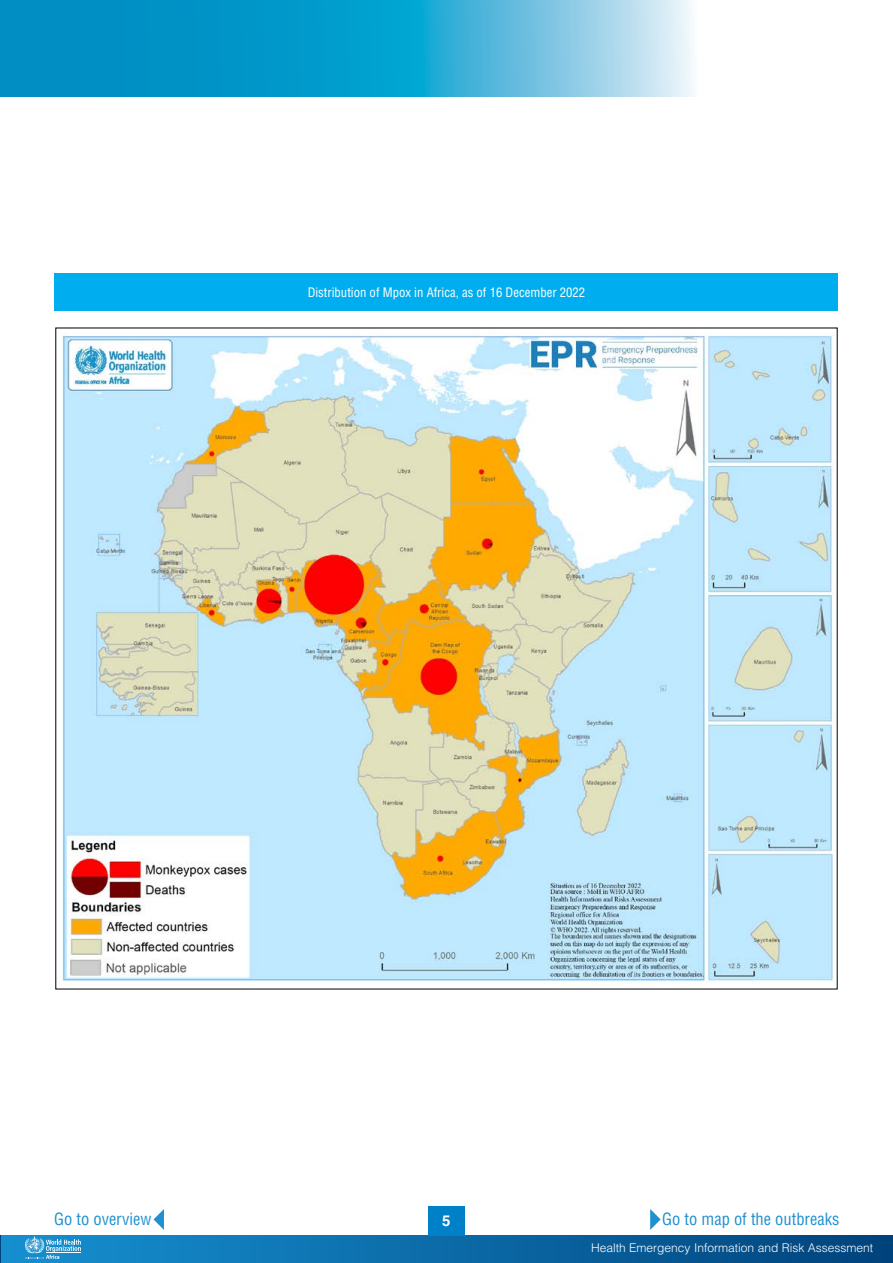
<style>
.page{position:relative;width:893px;height:1263px;background:#fff}
.page>*{position:absolute;margin:0;border:0;box-sizing:border-box;transform-origin:0 0}
.t1{font:condensed 16.5px "Helvetica LT Std";color:#2090cf}
.t2{font:700 15px "Helvetica LT Std";color:#fff}
.t3{font:condensed 12.75px "Helvetica LT Std";color:#fff}
.t4{font:300 12px "Helvetica LT Std";color:#fff}
</style>
<div class="page">
<svg style="left:0;top:1236px;width:1px;height:27px"></svg>
<div style="left:1px;top:1236px;width:892px;height:27px;background:linear-gradient(to right,#1791d1,#00437c)"></div>
<svg style="left:24px;top:1236px;width:57px;height:23px"></svg>
<div style="left:428px;top:1206px;width:37px;height:30px;background:#0080c7"></div>
<svg style="left:1px;top:0;width:693px;height:97px;background:#33aad3"></svg>
<hr style="left:0;top:0;width:1px;height:97px;background:#008ec3">
<img style="left:60px;top:333px;width:775px;height:651px">
<div style="left:55px;top:274px;width:783px;height:37px;background:#00aeef"></div>
<svg style="left:153px;top:1209px;width:11px;height:21px"></svg>
<svg style="left:650px;top:1209px;width:11px;height:21px"></svg>
<p class="t3" style="left:308px;top:284px;width:279px">Distribution of Mpox in Africa, as of 16 December 2022</p>
<p class="t1" style="left:54px;top:1209px;width:99px">Go to overview</p>
<p class="t1" style="left:662px;top:1209px;width:179px">Go to map of the outbreaks</p>
<p class="t2" style="left:442px;top:1212px;width:10px">5</p>
<p class="t4" style="left:591px;top:1240px;width:284px">Health Emergency Information and Risk Assessment</p>
</div>
